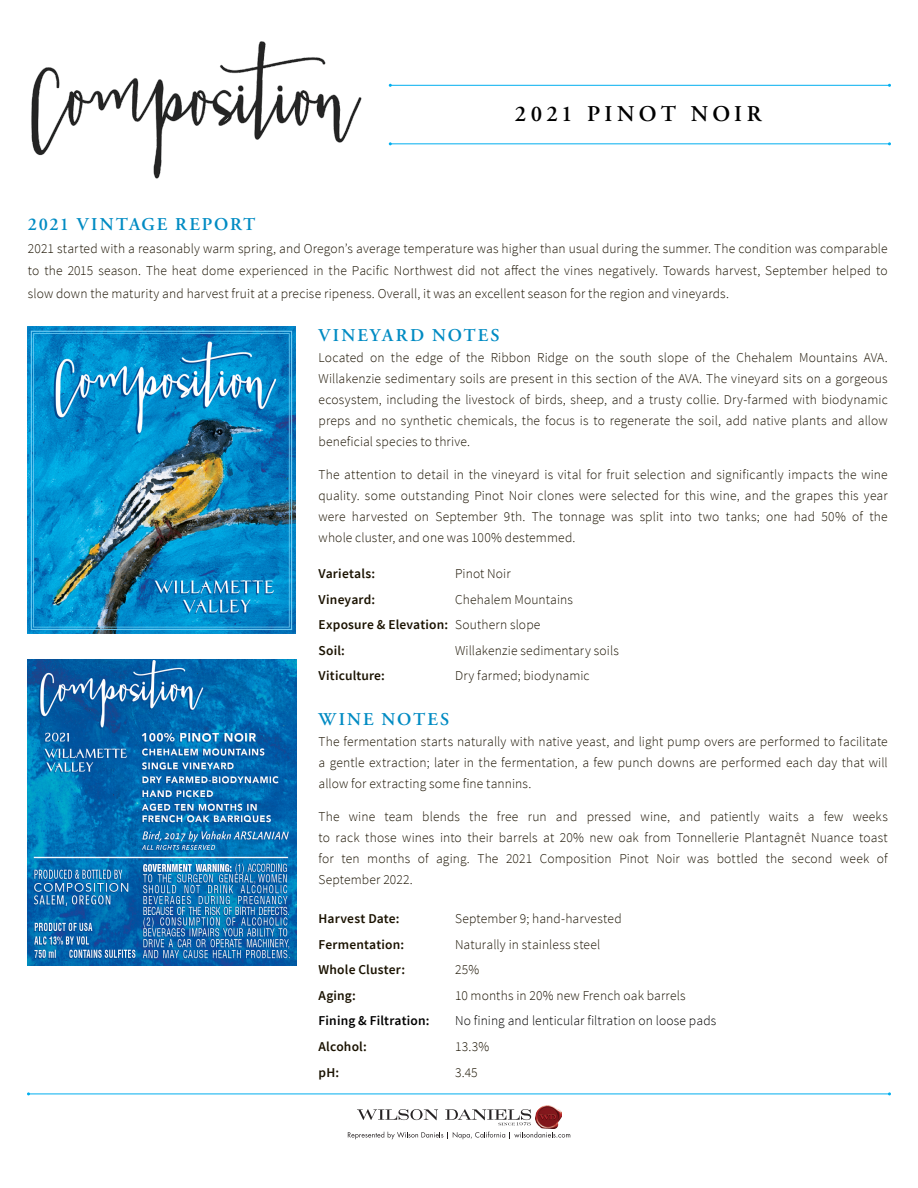
<style>
.page{position:relative;width:918px;height:1188px;background:#fff}
.page>*{position:absolute;margin:0;border:0;box-sizing:border-box;transform-origin:0 0}
.t1{font:600 22.5px "Adobe Garamond Pro";letter-spacing:.185em;color:#000}
.t2{font:600 18px "Adobe Garamond Pro";letter-spacing:.11em;color:#008bc3}
.t3{font:300 13.5px/21px "Source Sans Pro";letter-spacing:.01em;color:#1a1200;text-align:justify}
.t4{font:600 13.5px "Source Sans Pro";letter-spacing:.01em;color:#1a1200}
.t5{font:300 13.5px "Source Sans Pro";letter-spacing:.01em;color:#000}
.t6{font:600 13.5px "Source Sans Pro";letter-spacing:.01em;color:#000}
.s1{font-weight:300}
</style>
<div class="page">
<img style="left:31px;top:41px;width:331px;height:138px">
<svg style="left:357px;top:1109px;width:81px;height:11px"></svg>
<img style="left:536px;top:1105px;width:25px;height:24px">
<svg style="left:445px;top:1109px;width:86px;height:16px"></svg>
<svg style="left:348px;top:1132px;width:222px;height:7px"></svg>
<hr style="left:390px;top:143px;width:500px;height:1px;background:#00aeef">
<hr style="left:28px;top:1094px;width:862px;height:1px;background:#00aeef">
<img style="left:28px;top:327px;width:268px;height:307px">
<img style="left:28px;top:660px;width:269px;height:306px">
<hr style="left:390px;top:85px;width:500px;height:1px;background:#00aeef">
<p class="t1" style="left:515px;top:101px;width:248px">2021 PINOT NOIR</p>
<p class="t2" style="left:28px;top:214px;width:229px">2021 VINTAGE REPORT</p>
<p class="t3" style="left:28px;top:237px;width:861px;line-height:22.5px">2021 started with a reasonably warm spring, and Oregon’s average temperature was higher than usual during the summer. The condition was comparable to the 2015 season. The heat dome experienced in the Pacific Northwest did not affect the vines negatively. Towards harvest, September helped to slow down the maturity and harvest fruit at a precise ripeness. Overall, it was an excellent season for the region and vineyards.</p>
<p class="t2" style="left:319px;top:325px;width:183px">VINEYARD NOTES</p>
<p class="t3" style="left:319px;top:347px;width:571px">Located on the edge of the Ribbon Ridge on the south slope of the Chehalem Mountains AVA.<br>Willakenzie sedimentary soils are present in this section of the AVA. The vineyard sits on a gorgeous ecosystem, including the livestock of birds, sheep, and a trusty collie. Dry-farmed with biodynamic preps and no synthetic chemicals, the focus is to regenerate the soil, add native plants and allow beneficial species to thrive.</p>
<p class="t3" style="left:319px;top:464px;width:571px">The attention to detail in the vineyard is vital for fruit selection and significantly impacts the wine quality. some outstanding Pinot Noir clones were selected for this wine, and the grapes this year were harvested on September 9th. The tonnage was split into two tanks; one had 50% of the whole cluster, and one was 100% destemmed.</p>
<p class="t4" style="left:319px;top:565px;width:58px">Varietals:</p>
<p class="t3" style="left:455px;top:563px;width:57px">Pinot Noir</p>
<p class="t4" style="left:319px;top:591px;width:58px">Vineyard:</p>
<p class="t3" style="left:455px;top:589px;width:119px">Chehalem Mountains</p>
<p class="t4" style="left:319px;top:616px;width:223px">Exposure &amp; Elevation: <span class="s1">Southern slope</span></p>
<p class="t4" style="left:319px;top:642px;width:28px">Soil:</p>
<p class="t3" style="left:455px;top:640px;width:165px">Willakenzie sedimentary soils</p>
<p class="t4" style="left:319px;top:667px;width:68px">Viticulture:</p>
<p class="t3" style="left:455px;top:665px;width:136px">Dry farmed; biodynamic</p>
<p class="t2" style="left:319px;top:709px;width:132px">WINE NOTES</p>
<p class="t3" style="left:319px;top:731px;width:571px">The fermentation starts naturally with native yeast, and light pump overs are performed to facilitate a gentle extraction; later in the fermentation, a few punch downs are performed each day that will allow for extracting some fine tannins.</p>
<p class="t3" style="left:319px;top:806px;width:571px">The wine team blends the free run and pressed wine, and patiently waits a few weeks to rack those wines into their barrels at 20% new oak from Tonnellerie Plantagnêt Nuance toast for ten months of aging. The 2021 Composition Pinot Noir was bottled the second week of September 2022.</p>
<p class="t4" style="left:319px;top:910px;width:82px">Harvest Date:</p>
<p class="t3" style="left:455px;top:908px;width:168px">September 9; hand-harvested</p>
<p class="t4" style="left:319px;top:936px;width:87px">Fermentation:</p>
<p class="t3" style="left:455px;top:934px;width:147px">Naturally in stainless steel</p>
<p class="t4" style="left:319px;top:961px;width:88px">Whole Cluster:</p>
<p class="t3" style="left:455px;top:959px;width:26px">25%</p>
<p class="t4" style="left:319px;top:987px;width:39px">Aging:</p>
<p class="t3" style="left:455px;top:985px;width:232px">10 months in 20% new French oak barrels</p>
<p class="t6" style="left:319px;top:1012px;width:112px">Fining &amp; Filtration:</p>
<p class="t5" style="left:455px;top:1013px;width:263px">No fining and lenticular filtration on loose pads</p>
<p class="t4" style="left:319px;top:1038px;width:50px">Alcohol:</p>
<p class="t3" style="left:455px;top:1036px;width:36px">13.3%</p>
<p class="t4" style="left:319px;top:1064px;width:22px">pH:</p>
<p class="t3" style="left:455px;top:1062px;width:24px">3.45</p>
</div>
